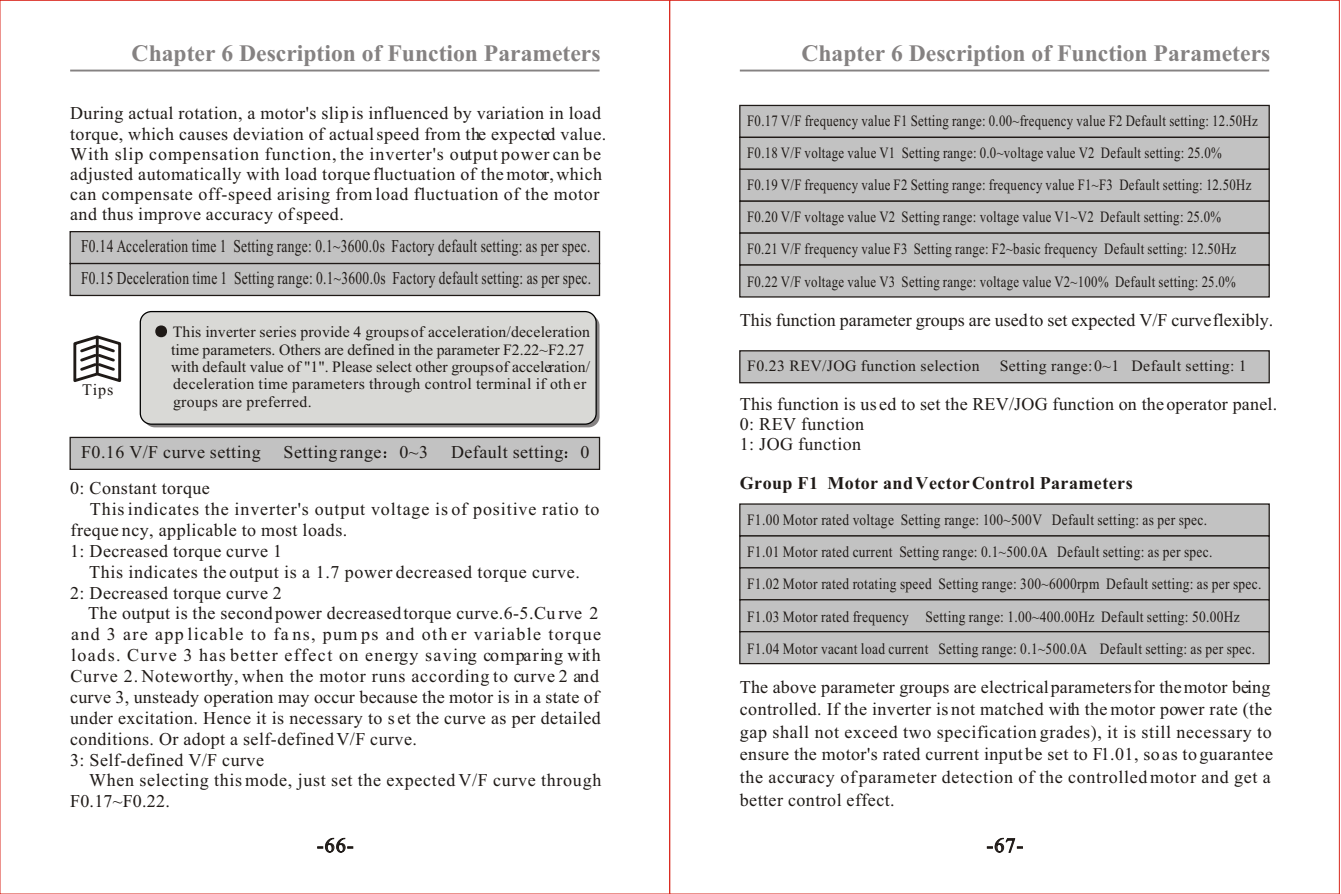
<style>
.page{position:relative;width:1341px;height:894px;background:#fff}
.page>*{position:absolute;margin:0;border:0;box-sizing:border-box;transform-origin:0 0}
.t1{font:700 23.62px "Times New Roman";color:#858282}
.t2{font:20.25px "Times New Roman";color:#1f1a17}
.t3{font:18px/20.2px "Times New Roman";letter-spacing:.025em;color:#1f1a17}
.t4{font:18px/31.9px "Times New Roman";letter-spacing:.025em;color:#1f1a17;scale:.75 1}
.t5{font:18px "Times New Roman";letter-spacing:.05em;color:#1f1a17}
.t6{font:18px "Times New Roman";letter-spacing:.075em;color:#1f1a17}
.t7{font:18px "Times New Roman";color:#1f1a17}
.t8{font:700 18px "Times New Roman";letter-spacing:.025em;color:#1f1a17}
.t9{font:16.2px "Times New Roman";color:#1f1a17}
.t10{font:15.75px/32.2px "Times New Roman";letter-spacing:.025em;color:#1f1a17;scale:.81 1}
.t11{font:15.75px/32.2px "Times New Roman";letter-spacing:.025em;color:#1f1a17;scale:.85 1}
.t12{font:15.75px/17.6px "Times New Roman";letter-spacing:.025em;color:#1f1a17}
</style>
<div class="page">
<hr style="left:70px;top:70px;width:530px;height:1px;background:#858282">
<div style="left:70px;top:231px;width:530px;height:33px;background:#c2c2c2;border:1px solid #1f1a17"></div>
<div style="left:70px;top:263px;width:530px;height:33px;background:#c2c2c2;border:1px solid #1f1a17"></div>
<div style="left:144px;top:315px;width:456px;height:112px;background:linear-gradient(to right,#858282,#858282);border-radius:11px"></div>
<div style="left:140px;top:311px;width:457px;height:113px;background:#d9d9d6;border:1px solid #000;border-radius:11px"></div>
<svg style="left:155px;top:325px;width:12px;height:12px"></svg>
<div style="left:70px;top:436px;width:530px;height:34px;background:#c2c2c2;border:1px solid #1f1a17"></div>
<svg style="left:384px;top:451px;width:2px;height:7px"></svg>
<svg style="left:565px;top:451px;width:2px;height:7px"></svg>
<svg style="left:73px;top:335px;width:49px;height:47px"></svg>
<hr style="left:740px;top:70px;width:529px;height:1px;background:#858282">
<div style="left:739px;top:105px;width:531px;height:33px;background:#c2c2c2;border:1px solid #1f1a17"></div>
<div style="left:739px;top:137px;width:531px;height:33px;background:#c2c2c2;border:1px solid #1f1a17"></div>
<div style="left:739px;top:169px;width:531px;height:33px;background:#c2c2c2;border:1px solid #1f1a17"></div>
<div style="left:739px;top:200px;width:531px;height:34px;background:#c2c2c2;border:1px solid #1f1a17"></div>
<div style="left:739px;top:232px;width:531px;height:33px;background:#c2c2c2;border:1px solid #1f1a17"></div>
<div style="left:739px;top:264px;width:531px;height:33px;background:#c2c2c2;border:1px solid #1f1a17"></div>
<div style="left:739px;top:350px;width:531px;height:33px;background:#c2c2c2;border:1px solid #1f1a17"></div>
<div style="left:739px;top:503px;width:531px;height:33px;background:#c2c2c2;border:1px solid #1f1a17"></div>
<div style="left:739px;top:535px;width:531px;height:33px;background:#c2c2c2;border:1px solid #1f1a17"></div>
<div style="left:739px;top:567px;width:531px;height:33px;background:#c2c2c2;border:1px solid #1f1a17"></div>
<div style="left:739px;top:599px;width:531px;height:33px;background:#c2c2c2;border:1px solid #1f1a17"></div>
<div style="left:739px;top:631px;width:531px;height:33px;background:#c2c2c2;border:1px solid #1f1a17"></div>
<h1 class="t1" style="left:132px;top:45px;width:471px">Chapter 6 Description of Function Parameters</h1>
<p class="t3" style="left:70px;top:105px;width:538px">During actual rotation, a motor's slip is influenced by variation in load torque, which causes deviation of actual speed from the expected value.<br>With slip compensation function, the inverter's output power can be adjusted automatically with load torque fluctuation of the motor, which can compensate off-speed arising from load fluctuation of the motor and thus improve accuracy of speed.</p>
<p class="t4" style="left:81px;top:231px;width:682px">F0.14 Acceleration time 1 Setting range: 0.1~3600.0s Factory default setting: as per spec.<br>F0.15 Deceleration time 1 Setting range: 0.1~3600.0s Factory default setting: as per spec.</p>
<p class="t12" style="left:171px;top:324px;width:421px">This inverter series provide 4 groups of acceleration/deceleration time parameters. Others are defined in the parameter F2.22~F2.27 with default value of "1". Please select other groups of acceleration/ deceleration time parameters through control terminal if oth er groups are preferred.</p>
<p class="t3" style="left:81px;top:443px;width:181px">F0.16 V/F curve setting</p>
<p class="t3" style="left:284px;top:443px;width:146px">Setting range 0~3</p>
<p class="t3" style="left:451px;top:443px;width:140px">Default setting 0</p>
<p class="t9" style="left:82px;top:384px;width:33px">Tips</p>
<p class="t3" style="left:70px;top:479px;width:141px">0: Constant torque</p>
<p class="t5" style="left:90px;top:502px;width:511px">This indicates the inverter's output voltage is of positive ratio to</p>
<p class="t3" style="left:71px;top:521px;width:278px">freque ncy, applicable to most loads.</p>
<p class="t3" style="left:70px;top:542px;width:213px">1: Decreased torque curve 1</p>
<p class="t3" style="left:89px;top:563px;width:493px">This indicates the output is a 1.7 power decreased torque curve.</p>
<p class="t3" style="left:70px;top:584px;width:213px">2: Decreased torque curve 2</p>
<p class="t3" style="left:88px;top:604px;width:512px">The output is the second power decreased torque curve.6-5.Cu rve 2</p>
<p class="t6" style="left:71px;top:627px;width:532px">and 3 are app licable to fa ns, pum ps and oth er variable torque</p>
<p class="t6" style="left:71px;top:648px;width:531px">loads. Curve 3 has better effect on energy saving comparing with</p>
<p class="t5" style="left:70px;top:669px;width:530px">Curve 2. Noteworthy, when the motor runs according to curve 2 and</p>
<p class="t3" style="left:70px;top:688px;width:531px">curve 3, unsteady operation may occur because the motor is in a state of</p>
<p class="t3" style="left:70px;top:709px;width:532px">under excitation. Hence it is necessary to s et the curve as per detailed</p>
<p class="t3" style="left:70px;top:730px;width:348px">conditions. Or adopt a self-defined V/F curve.</p>
<p class="t3" style="left:70px;top:751px;width:195px">3: Self-defined V/F curve</p>
<p class="t3" style="left:89px;top:771px;width:514px">When selecting this mode, just set the expected V/F curve through</p>
<p class="t3" style="left:70px;top:792px;width:101px">F0.17~F0.22.</p>
<p class="t2" style="left:317px;top:837px;width:38px">-66-</p>
<h1 class="t1" style="left:801px;top:45px;width:471px">Chapter 6 Description of Function Parameters</h1>
<p class="t10" style="left:747px;top:106px;width:632px">F0.17 V/F frequency value F1 Setting range: 0.00~frequency value F2 Default setting: 12.50Hz F0.18 V/F voltage value V1 Setting range: 0.0~voltage value V2 Default setting: 25.0%<br>F0.19 V/F frequency value F2 Setting range: frequency value F1~F3 Default setting: 12.50Hz F0.20 V/F voltage value V2 Setting range: voltage value V1~V2 Default setting: 25.0%<br>F0.21 V/F frequency value F3 Setting range: F2~basic frequency Default setting: 12.50Hz F0.22 V/F voltage value V3 Setting range: voltage value V2~100% Default setting: 25.0%</p>
<p class="t7" style="left:740px;top:314px;width:535px">This function parameter groups are used to set expected V/F curve flexibly.</p>
<p class="t12" style="left:747px;top:358px;width:234px">F0.23 REV/JOG function selection</p>
<p class="t12" style="left:1000px;top:358px;width:249px">Setting range: 0~1 Default setting: 1</p>
<p class="t3" style="left:740px;top:395px;width:539px">This function is us ed to set the REV/JOG function on the operator panel.<br>0: REV function<br>1: JOG function</p>
<p class="t8" style="left:740px;top:477px;width:394px">Group F1 Motor and Vector Control Parameters</p>
<p class="t11" style="left:747px;top:505px;width:606px">F1.00 Motor rated voltage Setting range: 100~500V Default setting: as per spec.<br>F1.01 Motor rated current Setting range: 0.1~500.0A Default setting: as per spec.<br>F1.02 Motor rated rotating speed Setting range: 300~6000rpm Default setting: as per spec.<br>F1.03 Motor rated frequency Setting range: 1.00~400.00Hz Default setting: 50.00Hz F1.04 Motor vacant load current Setting range: 0.1~500.0A Default setting: as per spec.</p>
<p class="t3" style="left:740px;top:677px;width:535px;line-height:22.5px">The above parameter groups are electrical parameters for the motor being controlled. If the inverter is not matched with the motor power rate (the gap shall not exceed two specification grades), it is still necessary to ensure the motor's rated current input be set to F1.01, so as to guarantee the accuracy of parameter detection of the controlled motor and get a better control effect.</p>
<p class="t2" style="left:987px;top:837px;width:38px">-67-</p>
</div>
